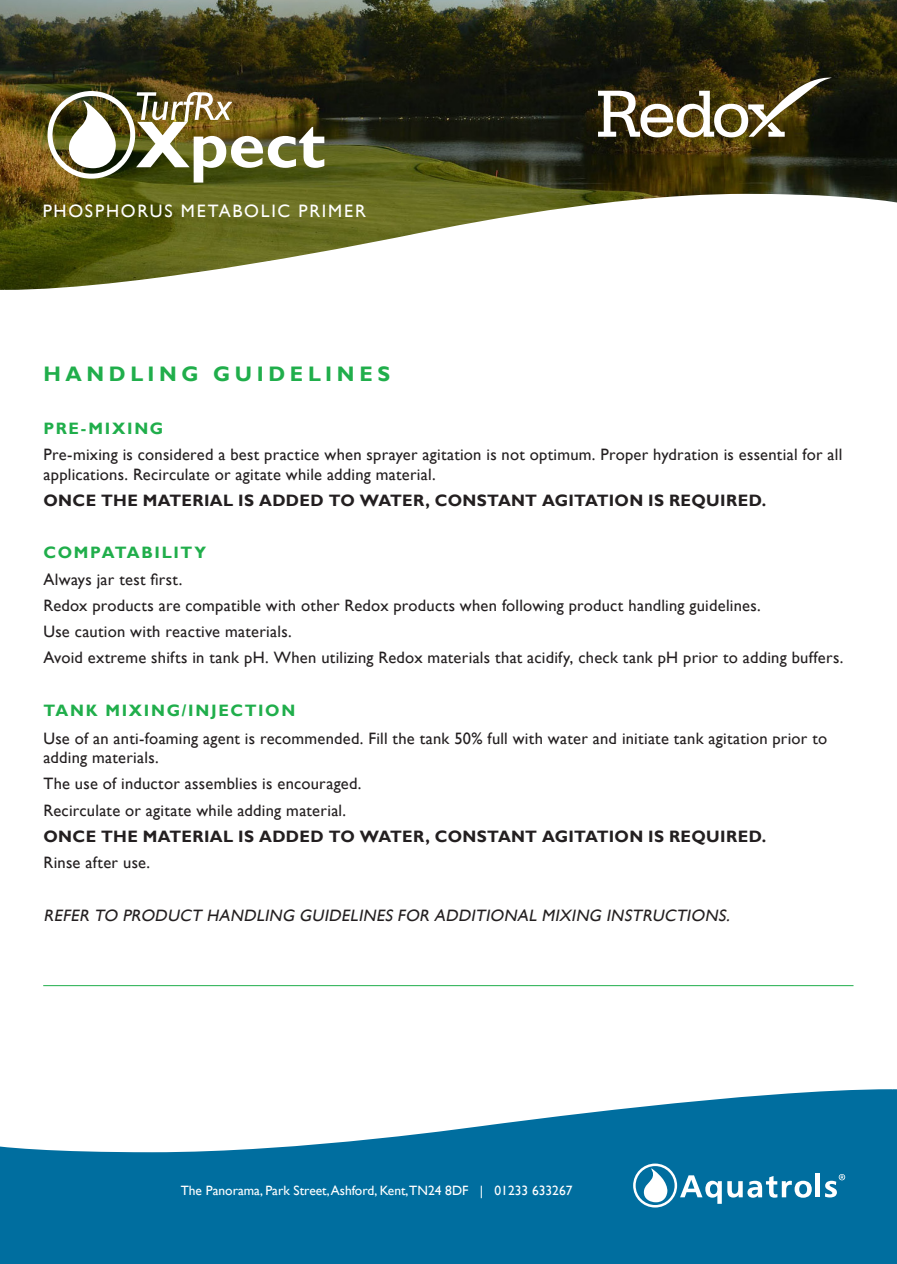
<style>
.page{position:relative;width:897px;height:1264px;background:#fff}
.page>*{position:absolute;margin:0;border:0;box-sizing:border-box;transform-origin:0 0}
.t1{font:700 21px "Gill Sans";letter-spacing:.22em;color:#20ae4b}
.H3_-_All_Caps{font:18px "Gill Sans";letter-spacing:.095em;color:#fff}
.H3_-_All_Caps-2{font:16.5px/19.5px "Gill Sans";letter-spacing:.015em;color:#231f20}
.H3_-_All_Caps-3{font:700 16.5px "Gill Sans";letter-spacing:.02em;color:#231f20}
.H3_-_All_Caps-4{font:italic 16.5px "Gill Sans";color:#231f20}
.H3_-_All_Caps-5{font:700 16.5px "Gill Sans";letter-spacing:.1em;color:#20ae4b}
.t2{font:13.5px "Gill Sans";color:#fff}
</style>
<div class="page">
<hr style="left:43px;top:985px;width:810px;height:1px;background:#20ae4b">
<svg style="left:0;top:1089px;width:896px;height:175px;fill:#006e9f"></svg>
<img style="left:0;top:0;width:896px;height:290px">
<img style="left:47px;top:91px;width:277px;height:92px">
<svg style="left:598px;top:76px;width:234px;height:61px"></svg>
<svg style="left:633px;top:1163px;width:88px;height:44px"></svg>
<svg style="left:727px;top:1176px;width:84px;height:21px"></svg>
<hr style="left:815px;top:1173px;width:4px;height:24px;background:#fff">
<svg style="left:824px;top:1174px;width:21px;height:23px"></svg>
<p class="H3_-_All_Caps" style="left:43px;top:200px;width:324px">PHOSPHORUS METABOLIC PRIMER</p>
<p class="t1" style="left:43px;top:361px;width:348px">HANDLING GUIDELINES</p>
<p class="H3_-_All_Caps-5" style="left:43px;top:418px;width:121px">PRE-MIXING</p>
<p class="H3_-_All_Caps-2" style="left:43px;top:445px;width:800px">Pre-mixing is considered a best practice when sprayer agitation is not optimum. Proper hydration is essential for all applications. Recirculate or agitate while adding material.</p>
<p class="H3_-_All_Caps-3" style="left:43px;top:490px;width:724px">ONCE THE MATERIAL IS ADDED TO WATER, CONSTANT AGITATION IS REQUIRED.</p>
<p class="H3_-_All_Caps-5" style="left:43px;top:543px;width:164px">COMPATABILITY</p>
<p class="H3_-_All_Caps-2" style="left:43px;top:569px;width:140px">Always jar test first.</p>
<p class="H3_-_All_Caps-2" style="left:43px;top:596px;width:718px">Redox products are compatible with other Redox products when following product handling guidelines.</p>
<p class="H3_-_All_Caps-2" style="left:43px;top:622px;width:250px">Use caution with reactive materials.</p>
<p class="H3_-_All_Caps-2" style="left:43px;top:648px;width:801px">Avoid extreme shifts in tank pH. When utilizing Redox materials that acidify, check tank pH prior to adding buffers.</p>
<p class="H3_-_All_Caps-5" style="left:43px;top:700px;width:253px">TANK MIXING/INJECTION</p>
<p class="H3_-_All_Caps-2" style="left:43px;top:728px;width:785px">Use of an anti-foaming agent is recommended. Fill the tank 50% full with water and initiate tank agitation prior to adding materials.</p>
<p class="H3_-_All_Caps-2" style="left:43px;top:774px;width:319px">The use of inductor assemblies is encouraged.</p>
<p class="H3_-_All_Caps-2" style="left:43px;top:800px;width:304px">Recirculate or agitate while adding material.</p>
<p class="H3_-_All_Caps-3" style="left:43px;top:826px;width:724px">ONCE THE MATERIAL IS ADDED TO WATER, CONSTANT AGITATION IS REQUIRED.</p>
<p class="H3_-_All_Caps-2" style="left:43px;top:853px;width:108px">Rinse after use.</p>
<p class="H3_-_All_Caps-4" style="left:43px;top:905px;width:691px">REFER TO PRODUCT HANDLING GUIDELINES FOR ADDITIONAL MIXING INSTRUCTIONS.</p>
<p class="t2" style="left:181px;top:1182px;width:393px">The Panorama, Park Street, Ashford, Kent,TN24 8DF | 01233 633267</p>
</div>
